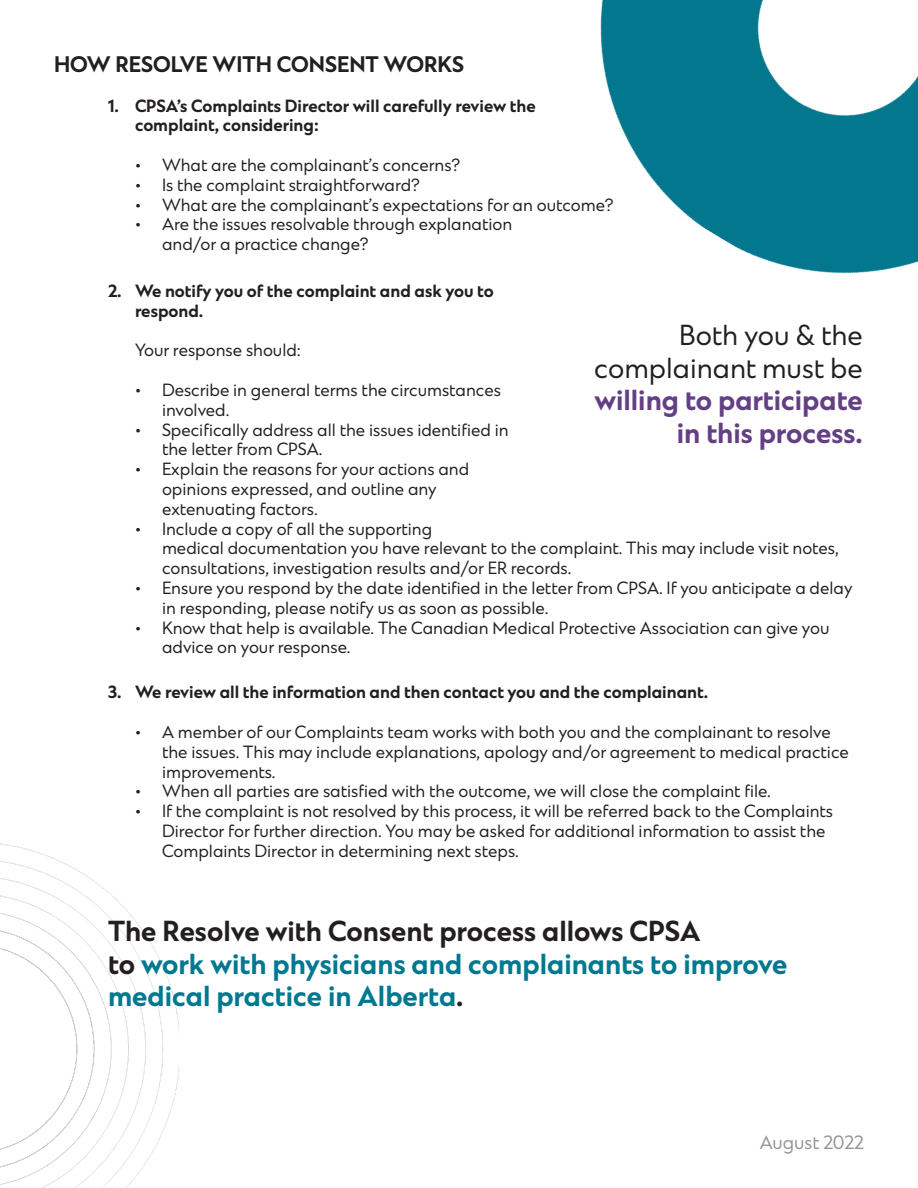
<style>
.page{position:relative;width:918px;height:1188px;background:#fff}
.page>*{position:absolute;margin:0;border:0;box-sizing:border-box;transform-origin:0 0}
.t1{font:700 27px/32.4px "Ekster";color:#00788f}
.t2{font:700 27px/32.4px "Ekster";color:#633f84;text-align:right}
.t3{font:700 21px "Ekster";color:#231f20}
.t4{font:18px "Ekster";color:#939598}
.t5{font:16.5px/19.8px "Ekster";color:#231f20}
.t6{font:700 16.5px/19.8px "Ekster";color:#231f20}
.s1{font-weight:400;color:#231f20}
.s2{color:#231f20}
</style>
<div class="page">
<img style="left:600px;top:0;width:318px;height:274px">
<img style="left:0;top:843px;width:179px;height:345px">
<p class="t3" style="left:54px;top:52px;width:412px">HOW RESOLVE WITH CONSENT WORKS</p>
<p class="t6" style="left:135px;top:96px;width:402px;text-indent:-27px">1. CPSA’s Complaints Director will carefully review the complaint, considering:</p>
<p class="t5" style="left:135px;top:156px;width:327px">• What are the complainant’s concerns?</p>
<p class="t5" style="left:135px;top:176px;width:287px">• Is the complaint straightforward?</p>
<p class="t5" style="left:135px;top:196px;width:480px">• What are the complainant’s expectations for an outcome?</p>
<p class="t5" style="left:162px;top:215px;width:352px;text-indent:-27px">• Are the issues resolvable through explanation and/or a practice change?</p>
<p class="t6" style="left:135px;top:282px;width:360px;text-indent:-27px">2. We notify you of the complaint and ask you to respond.</p>
<p class="t5" style="left:135px;top:341px;width:167px">Your response should:</p>
<p class="t5" style="left:162px;top:381px;width:341px;text-indent:-27px">• Describe in general terms the circumstances involved.</p>
<p class="t5" style="left:162px;top:421px;width:348px;text-indent:-27px">• Specifically address all the issues identified in the letter from CPSA.</p>
<p class="t5" style="left:162px;top:460px;width:309px;text-indent:-27px">• Explain the reasons for your actions and opinions expressed, and outline any extenuating factors.</p>
<p class="t5" style="left:162px;top:520px;width:678px;text-indent:-27px">• Include a copy of all the supporting<br>medical documentation you have relevant to the complaint. This may include visit notes, consultations, investigation results and/or ER records.</p>
<p class="t5" style="left:162px;top:579px;width:692px;text-indent:-27px">• Ensure you respond by the date identified in the letter from CPSA. If you anticipate a delay in responding, please notify us as soon as possible.</p>
<p class="t5" style="left:162px;top:619px;width:669px;text-indent:-27px">• Know that help is available. The Canadian Medical Protective Association can give you advice on your response.</p>
<p class="t6" style="left:108px;top:683px;width:602px">3. We review all the information and then contact you and the complainant.</p>
<p class="t5" style="left:162px;top:723px;width:688px;text-indent:-27px">• A member of our Complaints team works with both you and the complainant to resolve the issues. This may include explanations, apology and/or agreement to medical practice improvements.</p>
<p class="t5" style="left:135px;top:782px;width:637px">• When all parties are satisfied with the outcome, we will close the complaint file.</p>
<p class="t5" style="left:162px;top:802px;width:673px;text-indent:-27px">• If the complaint is not resolved by this process, it will be referred back to the Complaints<br>Director for further direction. You may be asked for additional information to assist the<br>Complaints Director in determining next steps.</p>
<p class="t2" style="left:594px;top:320px;width:270px"><span class="s1">Both you &amp; the complainant must be </span>willing to participate in this process.</p>
<p class="t1" style="left:108px;top:917px;width:681px"><span class="s2">The Resolve with Consent process allows CPSA<br>to</span> work with physicians and complainants to improve medical practice in Alberta<span class="s2">.</span></p>
<p class="t4" style="left:760px;top:1132px;width:106px">August 2022</p>
</div>
